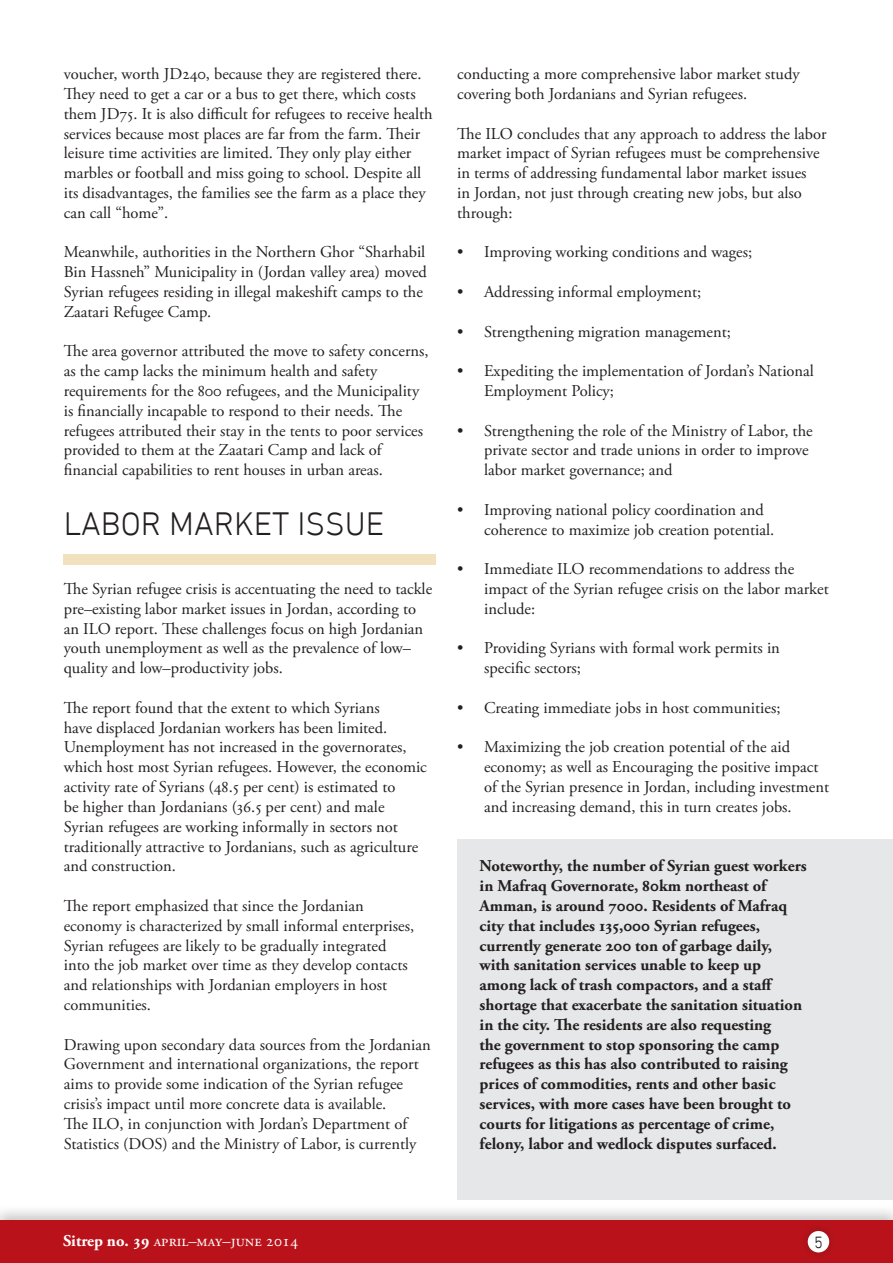
<style>
.page{position:relative;width:893px;height:1263px;background:#fff}
.page>*{position:absolute;margin:0;border:0;box-sizing:border-box;transform-origin:0 0}
.t1{font:300 33px "DIN Next LT Arabic";color:#231f20}
.t2{font:16.5px/19.8px "Adobe Garamond Pro";color:#231f20}
.t3{font:700 16.5px/19.8px "Adobe Garamond Pro";color:#231f20}
.t4{font:16.5px "Adobe Garamond Pro";color:#fff}
.t5{font:300 16.5px "DIN Next LT Arabic";color:#231f20}
.s1{font-weight:700}
</style>
<div class="page">
<div style="left:0;top:1204px;width:893px;height:59px;background:#231f20;opacity:.25"></div>
<div style="left:0;top:1220px;width:893px;height:43px;background:#ba121a"></div>
<div style="left:799px;top:1222px;width:39px;height:39px;background:#231f20;opacity:.3"></div>
<div style="left:808px;top:1231px;width:21px;height:21px;background:#fff;border-radius:50%"></div>
<div style="left:457px;top:839px;width:436px;height:360px;background:#e6e7e8"></div>
<div style="left:64px;top:554px;width:372px;height:11px;background:#f1e1be"></div>
<p class="t2" style="left:64px;top:65px;width:371px">voucher, worth JD240, because they are registered there.<br>They need to get a car or a bus to get there, which costs them JD75. It is also difficult for refugees to receive health services because most places are far from the farm. Their leisure time activities are limited. They only play either marbles or football and miss going to school. Despite all its disadvantages, the families see the farm as a place they can call “home”.</p>
<p class="t2" style="left:64px;top:243px;width:365px">Meanwhile, authorities in the Northern Ghor “Sharhabil Bin Hassneh” Municipality in (Jordan valley area) moved Syrian refugees residing in illegal makeshift camps to the Zaatari Refugee Camp.</p>
<p class="t2" style="left:64px;top:342px;width:366px">The area governor attributed the move to safety concerns, as the camp lacks the minimum health and safety requirements for the 800 refugees, and the Municipality is financially incapable to respond to their needs. The refugees attributed their stay in the tents to poor services provided to them at the Zaatari Camp and lack of financial capabilities to rent houses in urban areas.</p>
<h1 class="t1" style="left:64px;top:504px;width:322px">LABOR MARKET ISSUE</h1>
<p class="t2" style="left:64px;top:579px;width:370px">The Syrian refugee crisis is accentuating the need to tackle pre–existing labor market issues in Jordan, according to an ILO report. These challenges focus on high Jordanian youth unemployment as well as the prevalence of low– quality and low–productivity jobs.</p>
<p class="t2" style="left:64px;top:698px;width:365px">The report found that the extent to which Syrians<br>have displaced Jordanian workers has been limited.<br>Unemployment has not increased in the governorates, which host most Syrian refugees. However, the economic activity rate of Syrians (48.5 per cent) is estimated to<br>be higher than Jordanians (36.5 per cent) and male Syrian refugees are working informally in sectors not traditionally attractive to Jordanians, such as agriculture and construction.</p>
<p class="t2" style="left:64px;top:896px;width:352px">The report emphasized that since the Jordanian economy is characterized by small informal enterprises, Syrian refugees are likely to be gradually integrated into the job market over time as they develop contacts and relationships with Jordanian employers in host communities.</p>
<p class="t2" style="left:64px;top:1035px;width:369px">Drawing upon secondary data sources from the Jordanian Government and international organizations, the report aims to provide some indication of the Syrian refugee crisis’s impact until more concrete data is available.<br>The ILO, in conjunction with Jordan’s Department of Statistics (DOS) and the Ministry of Labor, is currently</p>
<p class="t2" style="left:457px;top:65px;width:344px">conducting a more comprehensive labor market study covering both Jordanians and Syrian refugees.</p>
<p class="t2" style="left:457px;top:124px;width:371px">The ILO concludes that any approach to address the labor market impact of Syrian refugees must be comprehensive in terms of addressing fundamental labor market issues<br>in Jordan, not just through creating new jobs, but also through:</p>
<p class="t2" style="left:457px;top:243px;width:297px">• Improving working conditions and wages;</p>
<p class="t2" style="left:457px;top:282px;width:246px">• Addressing informal employment;</p>
<p class="t2" style="left:457px;top:322px;width:275px">• Strengthening migration management;</p>
<p class="t2" style="left:484px;top:362px;width:331px;text-indent:-27px">• Expediting the implementation of Jordan’s National<br>Employment Policy;</p>
<p class="t2" style="left:484px;top:421px;width:330px;text-indent:-27px">• Strengthening the role of the Ministry of Labor, the private sector and trade unions in order to improve labor market governance; and</p>
<p class="t2" style="left:484px;top:500px;width:292px;text-indent:-27px">• Improving national policy coordination and coherence to maximize job creation potential.</p>
<p class="t2" style="left:484px;top:560px;width:346px;text-indent:-27px">• Immediate ILO recommendations to address the impact of the Syrian refugee crisis on the labor market include:</p>
<p class="t2" style="left:484px;top:639px;width:297px;text-indent:-27px">• Providing Syrians with formal work permits in specific sectors;</p>
<p class="t2" style="left:457px;top:698px;width:325px">• Creating immediate jobs in host communities;</p>
<p class="t2" style="left:484px;top:738px;width:347px;text-indent:-27px">• Maximizing the job creation potential of the aid economy; as well as Encouraging the positive impact of the Syrian presence in Jordan, including investment and increasing demand, this in turn creates jobs.</p>
<p class="t3" style="left:480px;top:856px;width:329px">Noteworthy, the number of Syrian guest workers in Mafraq Governorate, 80km northeast of Amman, is around 7000. Residents of Mafraq city that includes 135,000 Syrian refugees, currently generate 200 ton of garbage daily,<br>with sanitation services unable to keep up among lack of trash compactors, and a staff shortage that exacerbate the sanitation situation in the city. The residents are also requesting<br>the government to stop sponsoring the camp refugees as this has also contributed to raising prices of commodities, rents and other basic services, with more cases have been brought to courts for litigations as percentage of crime, felony, labor and wedlock disputes surfaced.</p>
<p class="t4" style="left:63px;top:1231px;width:237px"><span class="s1">Sitrep no. 39</span> APRIL–MAY–JUNE 2014</p>
<p class="t5" style="left:814px;top:1232px;width:10px">5</p>
</div>
